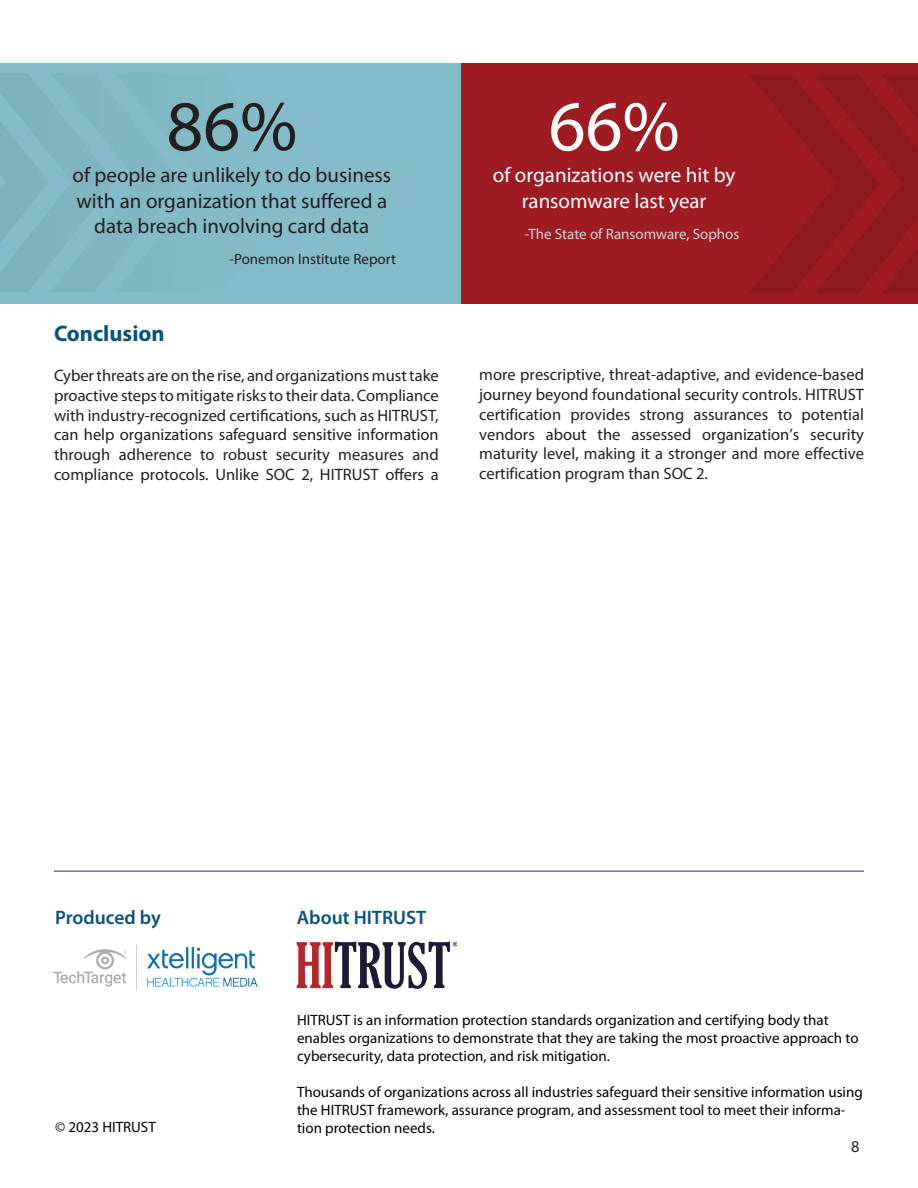
<style>
.page{position:relative;width:918px;height:1188px;background:#fff}
.page>*{position:absolute;margin:0;border:0;box-sizing:border-box;transform-origin:0 0}
.t1{font:72px "Myriad Pro";color:#fff}
.t2{font:72px "Myriad Pro";color:#231f20}
.t3{font:700 22.5px "Myriad Pro";color:#08527b}
.t4{font:21px/25.2px "Myriad Pro";color:#231f20;text-align:center}
.t5{font:21px/25.2px "Myriad Pro";color:#fff;text-align:center}
.t6{font:600 19.5px "Myriad Pro";color:#08527b}
.t7{font:16.5px/19.8px "Myriad Pro";color:#231f20;text-align:justify}
.t8{font:15px/18px "Myriad Pro";color:#000}
.t9{font:15px "Myriad Pro";color:#d2d3d3}
.t10{font:15px "Myriad Pro";color:#231f20}
</style>
<div class="page">
<hr style="left:54px;top:871px;width:810px;height:1px;background:#172f57">
<img style="left:54px;top:944px;width:204px;height:47px">
<img style="left:296px;top:941px;width:162px;height:48px">
<div style="left:0;top:63px;width:463px;height:240px;background:#84bdc9"></div>
<div style="left:461px;top:63px;width:457px;height:241px;background:linear-gradient(to right,#a11d22,#941a1f)"></div>
<h1 class="t2" style="left:166px;top:82px;width:132px">86%</h1>
<p class="t4" style="left:72px;top:162px;width:320px">of people are unlikely to do business with an organization that suffered a data breach involving card data</p>
<p class="t10" style="left:230px;top:250px;width:168px">-Ponemon Institute Report</p>
<h1 class="t1" style="left:549px;top:82px;width:132px">66%</h1>
<p class="t5" style="left:493px;top:162px;width:244px">of organizations were hit by ransomware last year</p>
<p class="t9" style="left:525px;top:225px;width:216px">-The State of Ransomware, Sophos</p>
<h2 class="t3" style="left:54px;top:319px;width:112px">Conclusion</h2>
<p class="t7" style="left:54px;top:365px;width:386px">Cyber threats are on the rise, and organizations must take proactive steps to mitigate risks to their data. Compliance with industry-recognized certifications, such as HITRUST, can help organizations safeguard sensitive information through adherence to robust security measures and compliance protocols. Unlike SOC 2, HITRUST offers a</p>
<p class="t7" style="left:479px;top:365px;width:386px">more prescriptive, threat-adaptive, and evidence-based journey beyond foundational security controls. HITRUST certification provides strong assurances to potential vendors about the assessed organization’s security maturity level, making it a stronger and more effective certification program than SOC 2.</p>
<p class="t6" style="left:55px;top:905px;width:107px">Produced by</p>
<p class="t6" style="left:297px;top:905px;width:131px">About HITRUST</p>
<p class="t8" style="left:297px;top:1011px;width:563px">HITRUST is an information protection standards organization and certifying body that enables organizations to demonstrate that they are taking the most proactive approach to cybersecurity, data protection, and risk mitigation.</p>
<p class="t8" style="left:297px;top:1083px;width:567px">Thousands of organizations across all industries safeguard their sensitive information using the HITRUST framework, assurance program, and assessment tool to meet their informa-</p>
<p class="t8" style="left:55px;top:1118px;width:102px">© 2023 HITRUST</p>
<p class="t8" style="left:297px;top:1119px;width:139px">tion protection needs.</p>
<p class="t7" style="left:851px;top:1137px;width:10px">8</p>
</div>
